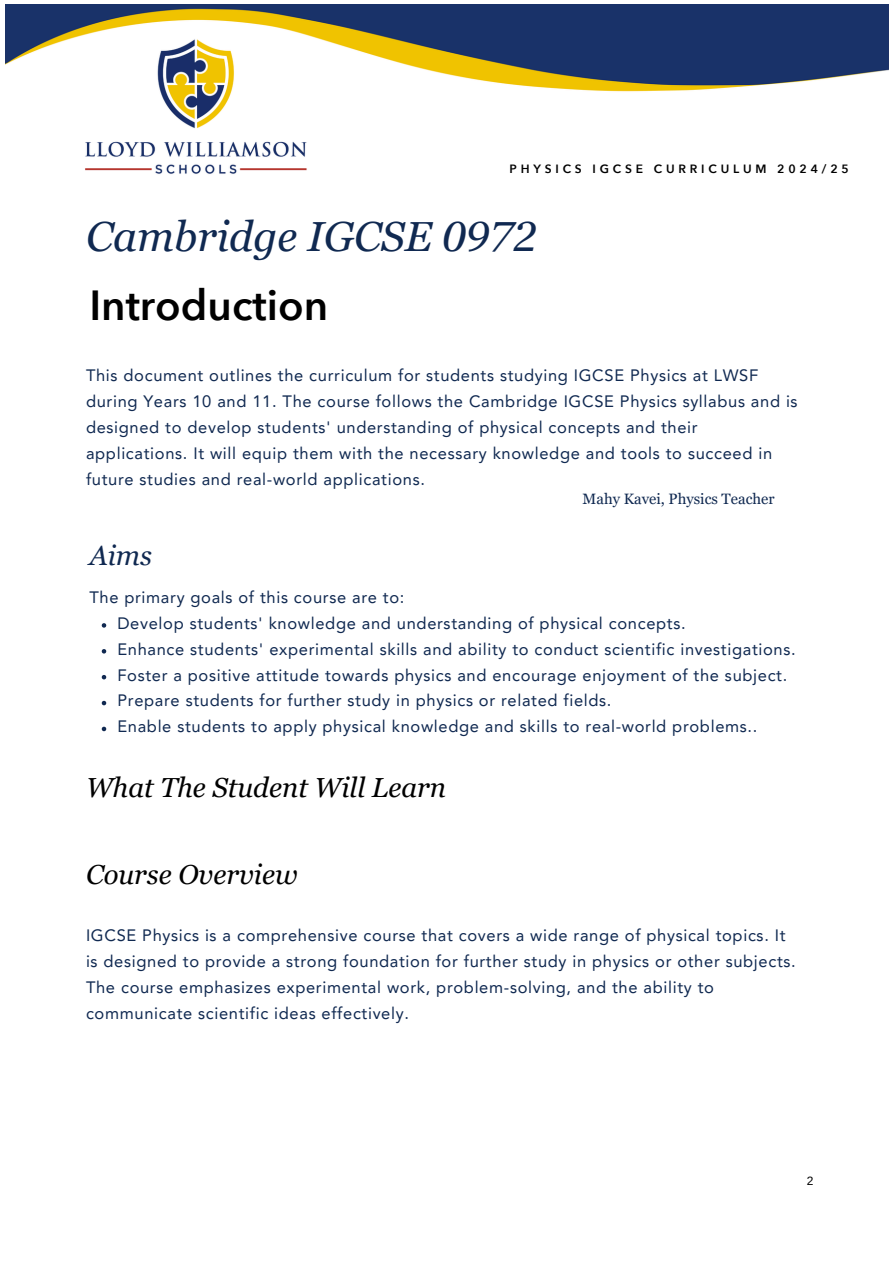
<style>
.page{position:relative;width:894px;height:1264px;background:#fff}
.page>*{position:absolute;margin:0;border:0;box-sizing:border-box;transform-origin:0 0}
.t1{font:italic 42px "Georgia Pro";color:#102951}
.t2{font:600 42px "Avenir Next";color:#000}
.t3{font:italic 27.45px "Georgia Pro";color:#000}
.t4{font:italic 27.45px "Georgia Pro";color:#102951}
.t5{font:16.5px/25.8px "Avenir LT Pro";letter-spacing:.04em;color:#102951}
.t6{font:15px "Georgia Pro";color:#102951}
.t7{font:600 12px "Avenir Next";letter-spacing:.32em;color:#000}
.t8{font:12px "Arimo";color:#000}
</style>
<div class="page">
<img style="left:6px;top:4px;width:882px;height:170px">
<svg style="left:102px;top:623px;width:4px;height:4px"></svg>
<svg style="left:102px;top:649px;width:4px;height:4px"></svg>
<svg style="left:102px;top:675px;width:4px;height:4px"></svg>
<svg style="left:102px;top:700px;width:4px;height:5px"></svg>
<svg style="left:102px;top:726px;width:4px;height:5px"></svg>
<p class="t7" style="left:509px;top:161px;width:341px">PHYSICS IGCSE CURRICULUM 2024/25</p>
<h4 class="t1" style="left:86px;top:213px;width:452px">Cambridge IGCSE 0972</h4>
<h1 class="t2" style="left:89px;top:278px;width:240px">Introduction</h1>
<h2 class="t5" style="left:86px;top:364px;width:713px">This document outlines the curriculum for students studying IGCSE Physics at LWSF during Years 10 and 11. The course follows the Cambridge IGCSE Physics syllabus and is designed to develop students' understanding of physical concepts and their applications. It will equip them with the necessary knowledge and tools to succeed in future studies and real-world applications.</h2>
<h4 class="t6" style="left:582px;top:490px;width:193px">Mahy Kavei, Physics Teacher</h4>
<h4 class="t4" style="left:89px;top:539px;width:64px">Aims</h4>
<p class="t5" style="left:89px;top:585px;width:316px">The primary goals of this course are to:</p>
<p class="t5" style="left:117px;top:611px;width:569px">Develop students' knowledge and understanding of physical concepts.</p>
<p class="t5" style="left:117px;top:637px;width:679px">Enhance students' experimental skills and ability to conduct scientific investigations.</p>
<p class="t5" style="left:117px;top:663px;width:671px">Foster a positive attitude towards physics and encourage enjoyment of the subject.</p>
<p class="t5" style="left:117px;top:689px;width:495px">Prepare students for further study in physics or related fields.</p>
<h3 class="t5" style="left:117px;top:715px;width:641px">Enable students to apply physical knowledge and skills to real-world problems..</h3>
<p class="t3" style="left:86px;top:772px;width:361px">What The Student Will Learn</p>
<h3 class="t3" style="left:86px;top:858px;width:213px">Course Overview</h3>
<h4 class="t5" style="left:86px;top:923px;width:711px">IGCSE Physics is a comprehensive course that covers a wide range of physical topics. It is designed to provide a strong foundation for further study in physics or other subjects.<br>The course emphasizes experimental work, problem-solving, and the ability to communicate scientific ideas effectively.</h4>
<h3 class="t8" style="left:806px;top:1173px;width:8px">2</h3>
</div>
